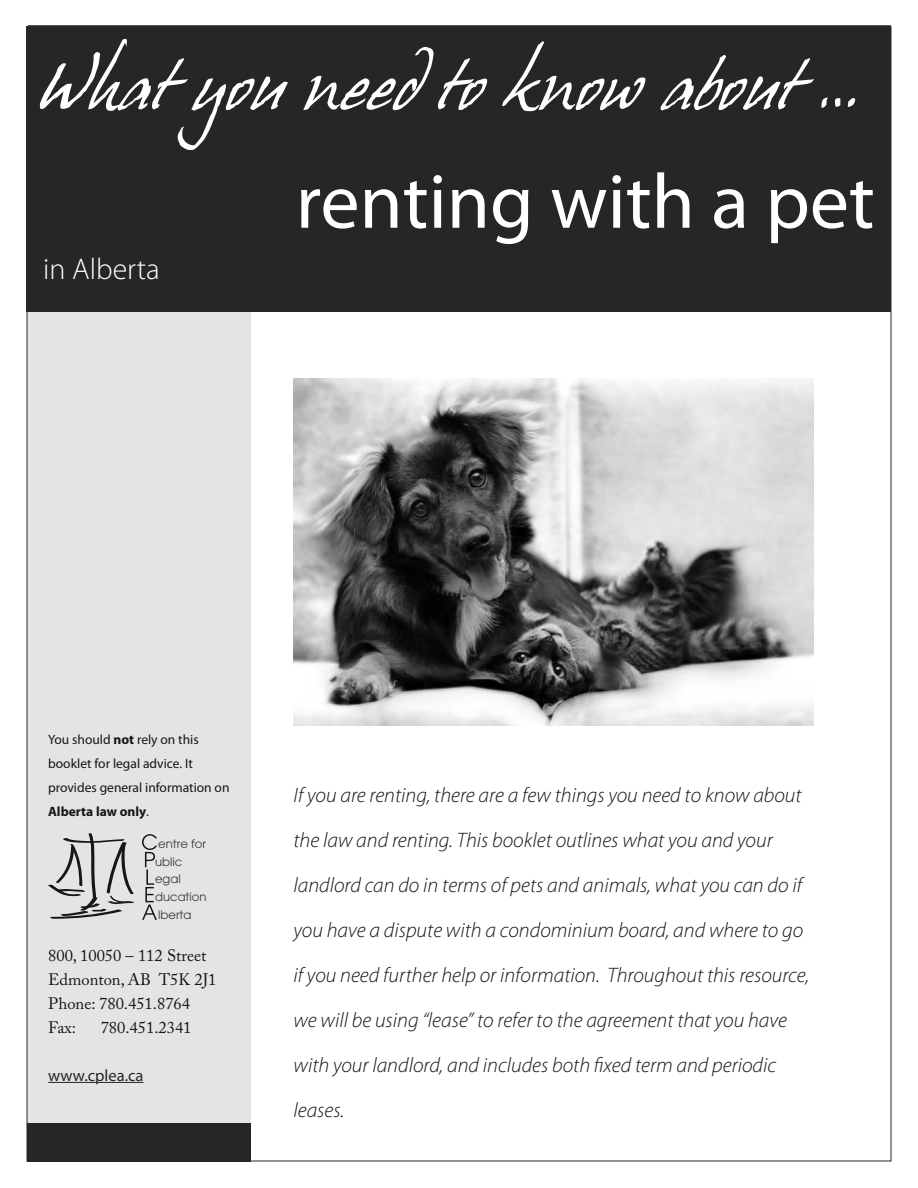
<style>
.page{position:relative;width:918px;height:1188px;background:#fff}
.page>*{position:absolute;margin:0;border:0;box-sizing:border-box;transform-origin:0 0}
.t1{font:78px "Myriad Pro";color:#fff}
.t2{font:63px "Hans Hand";letter-spacing:.01em;color:#fff}
.t3{font:300 30px "Myriad Pro";color:#fff}
.t4{font:italic 300 21px/45px "Myriad Pro";color:#161616}
.t5{font:16.5px/24px "Adobe Caslon Pro";color:#161616}
.t6{font:16.5px "Myriad Pro";color:#262626}
.t7{font:13.5px/24px "Myriad Pro";color:#161616}
.t8{font:11.7px/17.9px "Avant Garde";color:#373737}
.s1{font-weight:700}
</style>
<div class="page">
<div style="left:27px;top:310px;width:223px;height:848px;background:#e4e4e4"></div>
<hr style="left:48px;top:1082px;width:95px;height:1px;background:#262626">
<div style="left:27px;top:1124px;width:223px;height:38px;background:#262626"></div>
<svg style="left:142px;top:834px;width:15px;height:86px"></svg>
<svg style="left:48px;top:833px;width:86px;height:86px"></svg>
<div style="left:27px;top:27px;width:864px;height:285px;background:#262626"></div>
<img style="left:294px;top:378px;width:519px;height:348px">
<h2 class="t2" style="left:38px;top:51px;width:823px">What you need to know about …</h2>
<h1 class="t1" style="left:296px;top:172px;width:581px">renting with a pet</h1>
<h3 class="t3" style="left:43px;top:251px;width:118px">in Alberta</h3>
<p class="t7" style="left:48px;top:729px;width:183px">You should <span class="s1">not</span> rely on this booklet for legal advice. It provides general information on<br><span class="s1">Alberta law only</span>.</p>
<p class="t8" style="left:155px;top:836px;width:53px">entre for ublic egal ducation lberta</p>
<p class="t5" style="left:48px;top:945px;width:170px">800, 10050 – 112 Street<br>Edmonton, AB T5K 2J1<br>Phone: 780.451.8764<br>Fax:</p>
<p class="t5" style="left:101px;top:1017px;width:92px">780.451.2341</p>
<p class="t6" style="left:48px;top:1069px;width:97px">www.cplea.ca</p>
<p class="t4" style="left:294px;top:774px;width:517px">If you are renting, there are a few things you need to know about the law and renting. This booklet outlines what you and your landlord can do in terms of pets and animals, what you can do if you have a dispute with a condominium board, and where to go if you need further help or information. Throughout this resource, we will be using “lease” to refer to the agreement that you have with your landlord, and includes both fixed term and periodic leases.</p>
</div>
